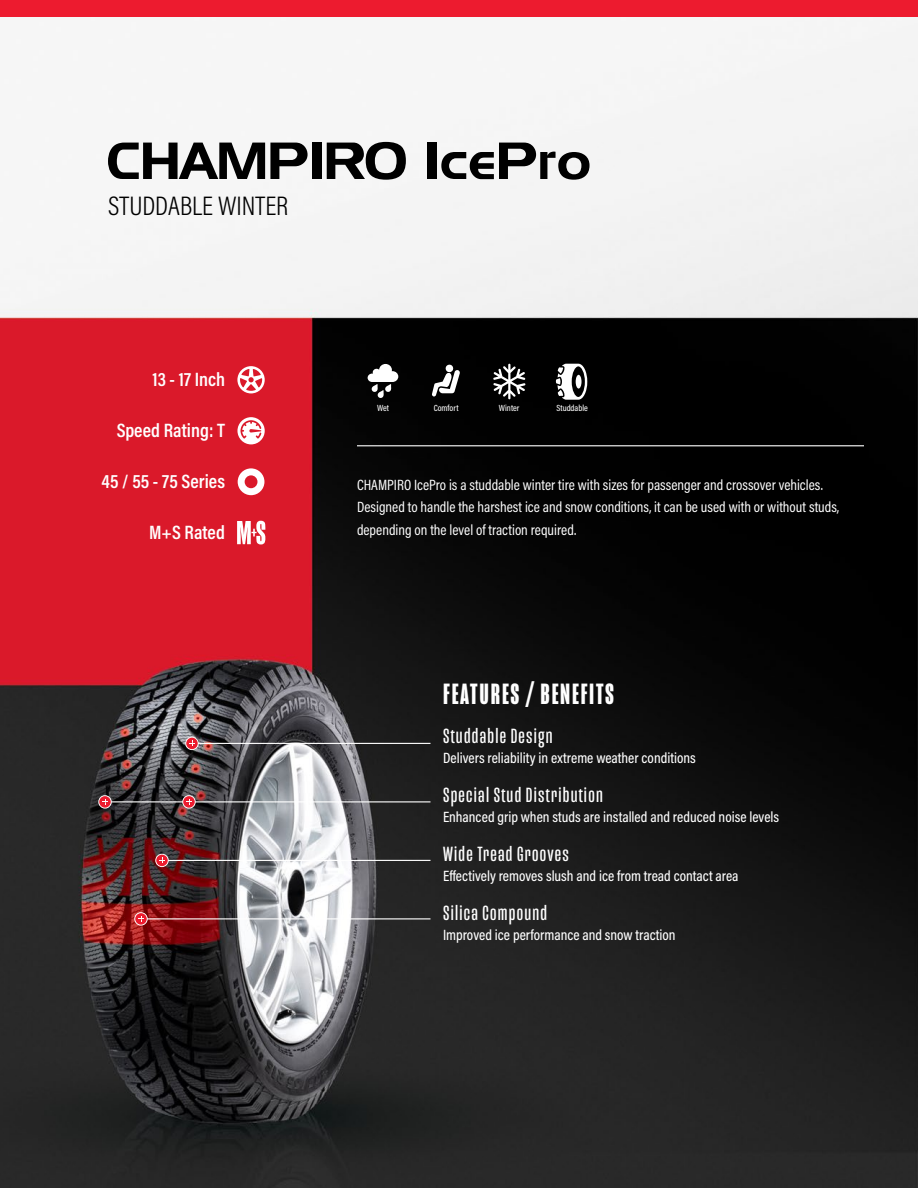
<style>
.page{position:relative;width:918px;height:1188px;background:#fff}
.page>*{position:absolute;margin:0;border:0;box-sizing:border-box;transform-origin:0 0}
.t1{font:700 30px "Mongoose";letter-spacing:.06em;color:#fff}
.t2{font:300 27px "Acumin Pro Cond";color:#000}
.t3{font:21px "Mongoose";letter-spacing:.06em;color:#fff}
.t4{font:600 19.5px "Acumin Pro Cond";color:#fff}
.t5{font:15px/22.5px "Acumin Pro Cond";color:#fff}
.t6{font:500 15px "Acumin Pro Cond";color:#fff}
.t7{font:500 9px "Acumin Pro Cond";color:#fff}
</style>
<div class="page">
<img style="left:0;top:23px;width:918px;height:1165px">
<hr style="left:357px;top:445px;width:507px;height:1px;background:#fff">
<hr style="left:192px;top:743px;width:238px;height:1px;background:#fff">
<hr style="left:162px;top:860px;width:268px;height:1px;background:#fff">
<hr style="left:141px;top:918px;width:289px;height:1px;background:#fff">
<svg style="left:237px;top:366px;width:28px;height:27px"></svg>
<svg style="left:237px;top:417px;width:28px;height:27px"></svg>
<svg style="left:238px;top:468px;width:26px;height:27px"></svg>
<svg style="left:185px;top:737px;width:14px;height:13px"></svg>
<svg style="left:134px;top:912px;width:14px;height:14px"></svg>
<svg style="left:155px;top:854px;width:14px;height:13px"></svg>
<svg style="left:237px;top:521px;width:28px;height:23px"></svg>
<svg style="left:493px;top:364px;width:33px;height:35px"></svg>
<svg style="left:556px;top:364px;width:31px;height:36px"></svg>
<svg style="left:368px;top:364px;width:30px;height:34px"></svg>
<svg style="left:432px;top:364px;width:28px;height:32px"></svg>
<svg style="left:108px;top:143px;width:200px;height:36px"></svg>
<div style="left:312px;top:143px;width:9px;height:36px;background:#000"></div>
<svg style="left:327px;top:142px;width:79px;height:38px"></svg>
<div style="left:427px;top:143px;width:10px;height:36px;background:#000"></div>
<svg style="left:441px;top:143px;width:149px;height:37px"></svg>
<hr style="left:104px;top:801px;width:326px;height:1px;background:#fff">
<svg style="left:98px;top:795px;width:14px;height:14px"></svg>
<svg style="left:182px;top:795px;width:14px;height:14px"></svg>
<div style="left:0;top:0;width:918px;height:17px;background:#ed1b2f"></div>
<h2 class="t2" style="left:108px;top:189px;width:182px">STUDDABLE WINTER</h2>
<h3 class="t4" style="left:153px;top:367px;width:74px">13 - 17 Inch</h3>
<h3 class="t4" style="left:117px;top:418px;width:110px">Speed Rating: T</h3>
<h3 class="t4" style="left:102px;top:469px;width:125px">45 / 55 - 75 Series</h3>
<h3 class="t4" style="left:149px;top:520px;width:77px">M+S Rated</h3>
<p class="t7" style="left:377px;top:402px;width:13px">Wet</p>
<p class="t7" style="left:434px;top:402px;width:26px">Comfort</p>
<p class="t7" style="left:499px;top:402px;width:22px">Winter</p>
<p class="t7" style="left:556px;top:402px;width:33px">Studdable</p>
<p class="t5" style="left:357px;top:473px;width:484px">CHAMPIRO IcePro is a studdable winter tire with sizes for passenger and crossover vehicles.<br>Designed to handle the harshest ice and snow conditions, it can be used with or without studs, depending on the level of traction required.</p>
<h1 class="t1" style="left:443px;top:676px;width:172px">FEATURES / BENEFITS</h1>
<h3 class="t3" style="left:443px;top:724px;width:111px">Studdable Design</h3>
<p class="t6" style="left:443px;top:748px;width:254px">Delivers reliability in extreme weather conditions</p>
<h3 class="t3" style="left:443px;top:783px;width:161px">Special Stud Distribution</h3>
<p class="t6" style="left:443px;top:807px;width:338px">Enhanced grip when studs are installed and reduced noise levels</p>
<h3 class="t3" style="left:443px;top:842px;width:127px">Wide Tread Grooves</h3>
<p class="t6" style="left:443px;top:866px;width:297px">Effectively removes slush and ice from tread contact area</p>
<h3 class="t3" style="left:443px;top:901px;width:106px">Silica Compound</h3>
<p class="t6" style="left:443px;top:925px;width:234px">Improved ice performance and snow traction</p>
</div>
